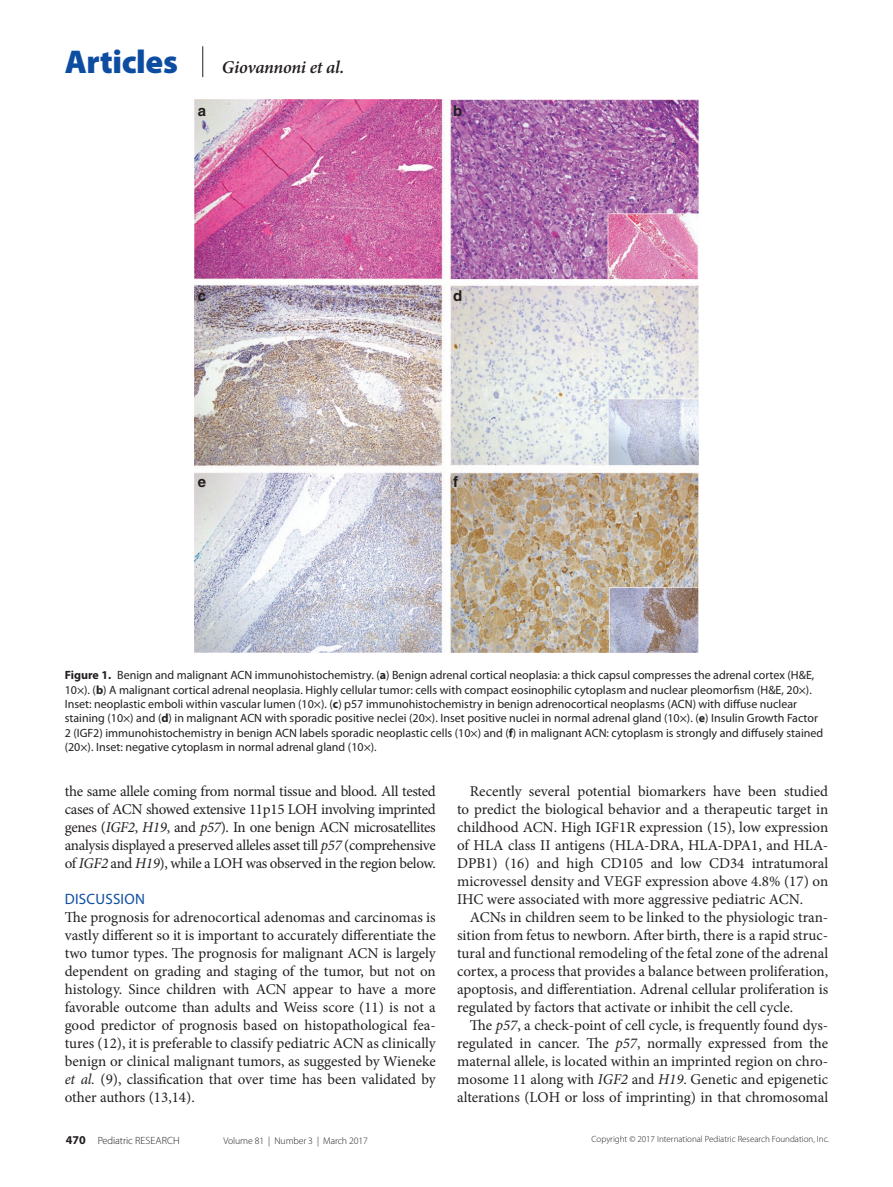
<style>
.page{position:relative;width:893px;height:1187px;background:#fff}
.page>*{position:absolute;margin:0;border:0;box-sizing:border-box;transform-origin:0 0}
.t1{font:900 33px "Myriad Pro";letter-spacing:-.01em;color:#0d4da1}
.t2{font:italic 600 18px "Minion Pro";letter-spacing:-.02em;color:#231f20}
.t3{font:15px/18px "Minion Pro";letter-spacing:-.005em;color:#231f20;text-align:justify}
.t4{font:15px "Myriad Pro";letter-spacing:.015em;color:#0d4da1}
.t5{font:700 15px "Helvetica";color:#231f20}
.t6{font:12px/14.4px "Myriad Pro";color:#231f20}
.t7{font:300 10.5px "Myriad Pro";letter-spacing:-.01em;color:#231f20}
.t8{font:300 9.75px "Myriad Pro";letter-spacing:-.01em;color:#231f20}
.t9{font:300 9px "Myriad Pro";color:#231f20}
.s1{font-weight:700}
.s2{font-style:italic}
.s3{font-weight:700;font-size:12px}
</style>
<div class="page">
<hr style="left:202px;top:46px;width:1px;height:31px;background:#231f20">
<img style="left:194px;top:99px;width:504px;height:553px">
<h1 class="t1" style="left:65px;top:43px;width:115px">Articles</h1>
<p class="t2" style="left:222px;top:55px;width:124px">Giovannoni et al.</p>
<p class="t5" style="left:198px;top:102px;width:10px">a</p>
<p class="t5" style="left:453px;top:102px;width:11px">b</p>
<p class="t5" style="left:198px;top:286px;width:10px">c</p>
<p class="t5" style="left:453px;top:286px;width:11px">d</p>
<p class="t5" style="left:198px;top:472px;width:10px">e</p>
<p class="t5" style="left:453px;top:472px;width:6px">f</p>
<p class="t6" style="left:65px;top:667px;width:760px"><span class="s1">Figure 1.</span> Benign and malignant ACN immunohistochemistry. (<span class="s1">a</span>) Benign adrenal cortical neoplasia: a thick capsul compresses the adrenal cortex (H&amp;E, 10×). (<span class="s1">b</span>) A malignant cortical adrenal neoplasia. Highly cellular tumor: cells with compact eosinophilic cytoplasm and nuclear pleomorfism (H&amp;E, 20×).<br>Inset: neoplastic emboli within vascular lumen (10×). (<span class="s1">c</span>) p57 immunohistochemistry in benign adrenocortical neoplasms (ACN) with diffuse nuclear staining (10×) and (<span class="s1">d</span>) in malignant ACN with sporadic positive neclei (20×). Inset positive nuclei in normal adrenal gland (10×). (<span class="s1">e</span>) Insulin Growth Factor 2 (IGF2) immunohistochemistry in benign ACN labels sporadic neoplastic cells (10×) and (<span class="s1">f</span>) in malignant ACN: cytoplasm is strongly and diffusely stained (20×). Inset: negative cytoplasm in normal adrenal gland (10×).</p>
<p class="t3" style="left:65px;top:782px;width:373px">the same allele coming from normal tissue and blood. All tested cases of ACN showed extensive 11p15 LOH involving imprinted genes (<span class="s2">IGF2</span>, <span class="s2">H19</span>, and <span class="s2">p57</span>). In one benign ACN microsatellites analysis displayed a preserved alleles asset till <span class="s2">p57</span> (comprehensive of <span class="s2">IGF2</span> and <span class="s2">H19</span>), while a LOH was observed in the region below.</p>
<p class="t4" style="left:65px;top:889px;width:81px">DISCUSSION</p>
<p class="t3" style="left:65px;top:908px;width:373px">The prognosis for adrenocortical adenomas and carcinomas is vastly different so it is important to accurately differentiate the two tumor types. The prognosis for malignant ACN is largely dependent on grading and staging of the tumor, but not on histology. Since children with ACN appear to have a more favorable outcome than adults and Weiss score (11) is not a good predictor of prognosis based on histopathological fea&shy;tures (12), it is preferable to classify pediatric ACN as clinically benign or clinical malignant tumors, as suggested by Wieneke <span class="s2">et al.</span> (9), classification that over time has been validated by other authors (13,14).</p>
<p class="t7" style="left:66px;top:1135px;width:97px"><span class="s3">470</span> Pediatric Research</p>
<p class="t8" style="left:223px;top:1135px;width:146px">Volume 81 | Number 3 | March 2017</p>
<p class="t3" style="left:457px;top:782px;width:373px;text-indent:13px">Recently several potential biomarkers have been studied to predict the biological behavior and a therapeutic target in childhood ACN. High IGF1R expression (15), low expression of HLA class II antigens (HLA-DRA, HLA-DPA1, and HLA-DPB1) (16) and high CD105 and low CD34 intratumoral microvessel density and VEGF expression above 4.8% (17) on IHC were associated with more aggressive pediatric ACN.</p>
<p class="t3" style="left:457px;top:908px;width:373px;text-indent:13px">ACNs in children seem to be linked to the physiologic tran&shy;sition from fetus to newborn. After birth, there is a rapid struc&shy;tural and functional remodeling of the fetal zone of the adrenal cortex, a process that provides a balance between proliferation, apoptosis, and differentiation. Adrenal cellular proliferation is regulated by factors that activate or inhibit the cell cycle.</p>
<p class="t3" style="left:457px;top:1016px;width:373px;text-indent:13px">The <span class="s2">p57</span>, a check-point of cell cycle, is frequently found dys&shy;regulated in cancer. The <span class="s2">p57</span>, normally expressed from the maternal allele, is located within an imprinted region on chro&shy;mosome 11 along with <span class="s2">IGF2</span> and <span class="s2">H19</span>. Genetic and epigenetic alterations (LOH or loss of imprinting) in that chromosomal</p>
<p class="t9" style="left:592px;top:1134px;width:239px">Copyright © 2017 International Pediatric Research Foundation, Inc.</p>
</div>
